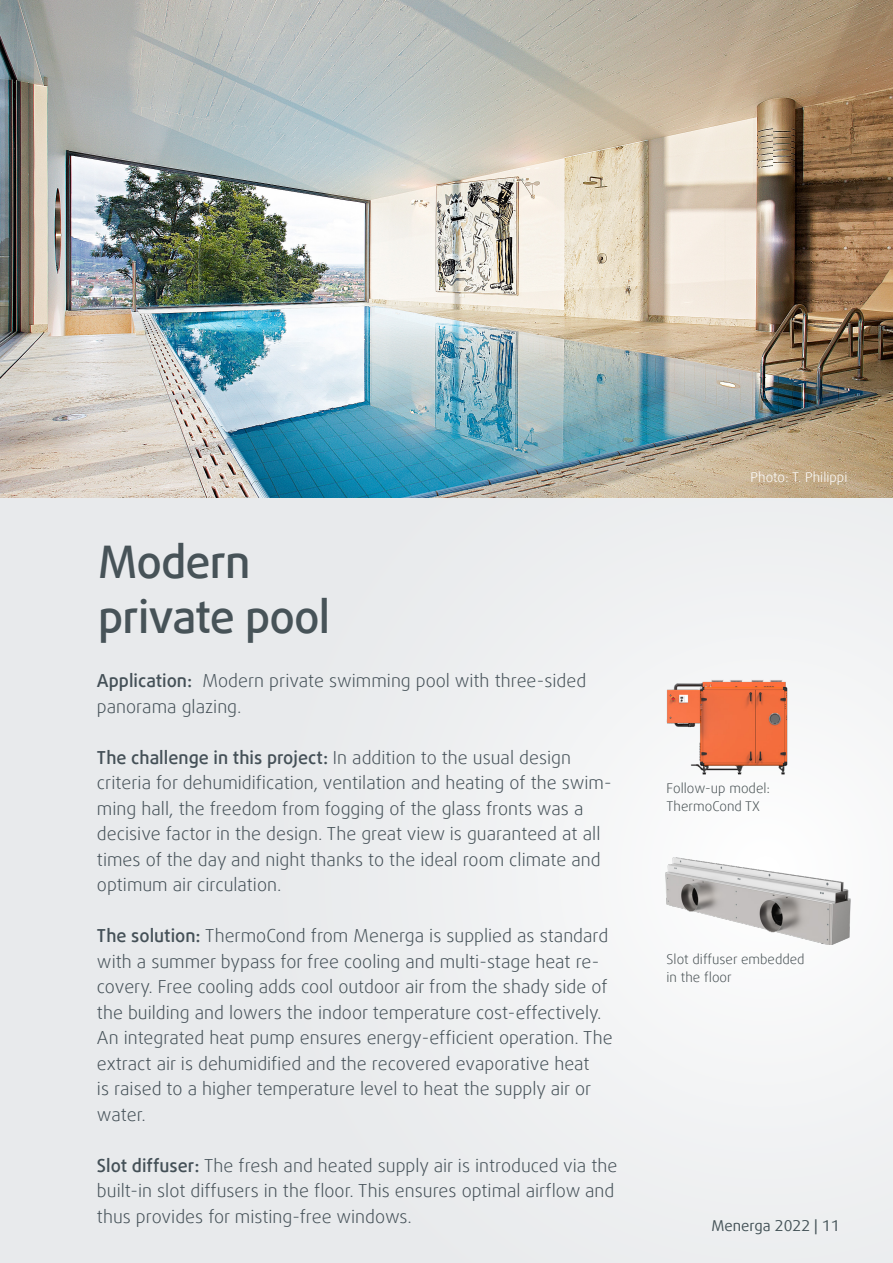
<style>
.page{position:relative;width:893px;height:1263px;background:#fff}
.page>*{position:absolute;margin:0;border:0;box-sizing:border-box;transform-origin:0 0}
.t1{font:500 45px/55.5px "Daxline Offc Pro";letter-spacing:-.02em;color:#475358}
.t2{font:300 18px/25.5px "Daxline Offc Pro";color:#445057}
.t3{font:15px "Daxline Offc Pro";color:#445257}
.t4{font:300 13.5px/18px "Daxline Offc Pro";color:#485154}
.t5{font:300 13.5px "Daxline Offc Pro";color:#fff}
.s1{font-weight:500}
</style>
<div class="page">
<div style="left:0;top:247px;width:893px;height:1016px;background:#e8eaec"></div>
<div style="left:537px;top:637px;width:356px;height:470px;background:#f5f6f6"></div>
<img style="left:0;top:0;width:893px;height:498px">
<img style="left:666px;top:676px;width:122px;height:110px">
<img style="left:651px;top:850px;width:214px;height:94px">
<p class="t1" style="left:98px;top:534px;width:233px">Modern private pool</p>
<p class="t2" style="left:97px;top:668px;width:491px"><span class="s1">Application:</span> Modern private swimming pool with three-sided panorama glazing.</p>
<p class="t2" style="left:97px;top:744px;width:516px"><span class="s1">The challenge in this project:</span> In addition to the usual design criteria for dehumidification, ventilation and heating of the swim&shy;ming hall, the freedom from fogging of the glass fronts was a decisive factor in the design. The great view is guaranteed at all times of the day and night thanks to the ideal room climate and optimum air circulation.</p>
<p class="t2" style="left:97px;top:923px;width:517px"><span class="s1">The solution:</span> ThermoCond from Menerga is supplied as standard with a summer bypass for free cooling and multi-stage heat re&shy;covery. Free cooling adds cool outdoor air from the shady side of the building and lowers the indoor temperature cost-effectively.<br>An integrated heat pump ensures energy-efficient operation. The extract air is dehumidified and the recovered evaporative heat<br>is raised to a higher temperature level to heat the supply air or water.</p>
<p class="t2" style="left:97px;top:1152px;width:522px"><span class="s1">Slot diffuser:</span> The fresh and heated supply air is introduced via the built-in slot diffusers in the floor. This ensures optimal airflow and thus provides for misting-free windows.</p>
<p class="t5" style="left:750px;top:468px;width:98px">Photo: T. Philippi</p>
<p class="t4" style="left:666px;top:779px;width:105px">Follow-up model:</p>
<p class="t4" style="left:666px;top:797px;width:95px">ThermoCond TX</p>
<p class="t4" style="left:666px;top:950px;width:140px">Slot diffuser embedded in the floor</p>
<p class="t3" style="left:711px;top:1215px;width:130px">Menerga 2022 | 11</p>
</div>
